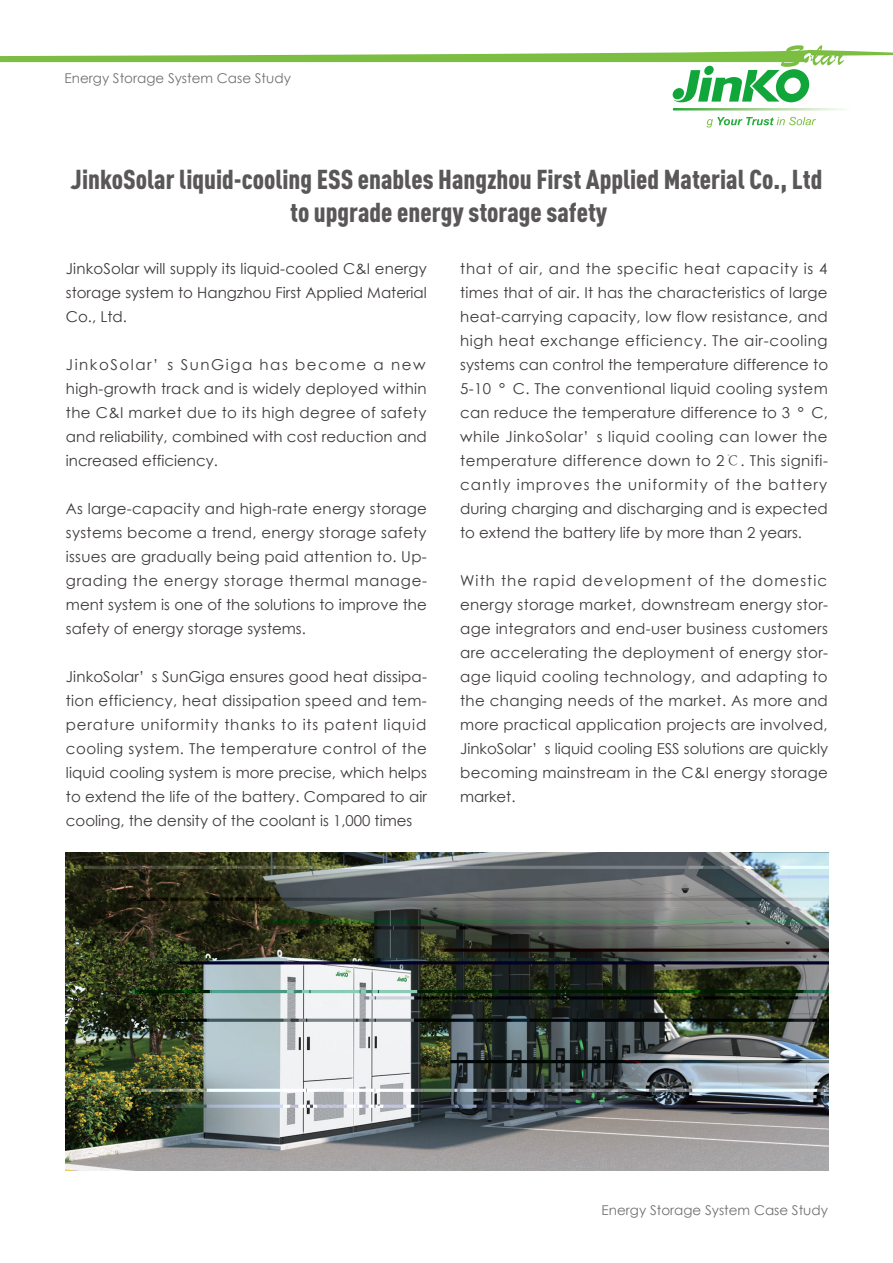
<style>
.page{position:relative;width:893px;height:1263px;background:#fff}
.page>*{position:absolute;margin:0;border:0;box-sizing:border-box;transform-origin:0 0}
.t1{font:900 27px/32.4px "DIN Cond";color:#595757;text-align:center}
.t2{font:15px/24px "Century Gothic";color:#3e3a39;text-align:justify}
.t3{font:13.5px "Century Gothic";color:#727171}
.s1{font-family:"Adobe Song Std";font-weight:300}
</style>
<div class="page">
<svg style="left:673px;top:108px;width:181px;height:3px"></svg>
<svg style="left:0;top:45px;width:893px;height:58px"></svg>
<svg style="left:707px;top:117px;width:109px;height:11px"></svg>
<img style="left:66px;top:852px;width:762px;height:319px">
<p class="t3" style="left:65px;top:69px;width:228px">Energy Storage System Case Study</p>
<h1 class="t1" style="left:71px;top:163px;width:753px">JinkoSolar liquid-cooling ESS enables Hangzhou First Applied Material Co., Ltd to upgrade energy storage safety</h1>
<p class="t2" style="left:66px;top:256px;width:363px">JinkoSolar will supply its liquid-cooled C&amp;I energy storage system to Hangzhou First Applied Material Co., Ltd.</p>
<p class="t2" style="left:66px;top:352px;width:362px">JinkoSolar’ s SunGiga has become a new high-growth track and is widely deployed within the C&amp;I market due to its high degree of safety and reliability, combined with cost reduction and increased efficiency.</p>
<p class="t2" style="left:66px;top:496px;width:363px">As large-capacity and high-rate energy storage systems become a trend, energy storage safety issues are gradually being paid attention to. Up&shy;grading the energy storage thermal manage&shy;ment system is one of the solutions to improve the safety of energy storage systems.</p>
<p class="t2" style="left:66px;top:664px;width:363px">JinkoSolar’ s SunGiga ensures good heat dissipa&shy;tion efficiency, heat dissipation speed and tem&shy;perature uniformity thanks to its patent liquid cooling system. The temperature control of the liquid cooling system is more precise, which helps to extend the life of the battery. Compared to air cooling, the density of the coolant is 1,000 times</p>
<p class="t2" style="left:460px;top:256px;width:370px">that of air, and the specific heat capacity is 4 times that of air. It has the characteristics of large heat-carrying capacity, low flow resistance, and high heat exchange efficiency. The air-cooling systems can control the temperature difference to 5-10 ° C. The conventional liquid cooling system can reduce the temperature difference to 3 ° C, while JinkoSolar’ s liquid cooling can lower the temperature difference down to 2<span class="s1">℃</span>. This signifi&shy;cantly improves the uniformity of the battery during charging and discharging and is expected to extend the battery life by more than 2 years.</p>
<p class="t2" style="left:460px;top:568px;width:370px">With the rapid development of the domestic energy storage market, downstream energy stor&shy;age integrators and end-user business customers are accelerating the deployment of energy stor&shy;age liquid cooling technology, and adapting to the changing needs of the market. As more and more practical application projects are involved, JinkoSolar’ s liquid cooling ESS solutions are quickly becoming mainstream in the C&amp;I energy storage market.</p>
<p class="t3" style="left:602px;top:1200px;width:228px">Energy Storage System Case Study</p>
</div>
